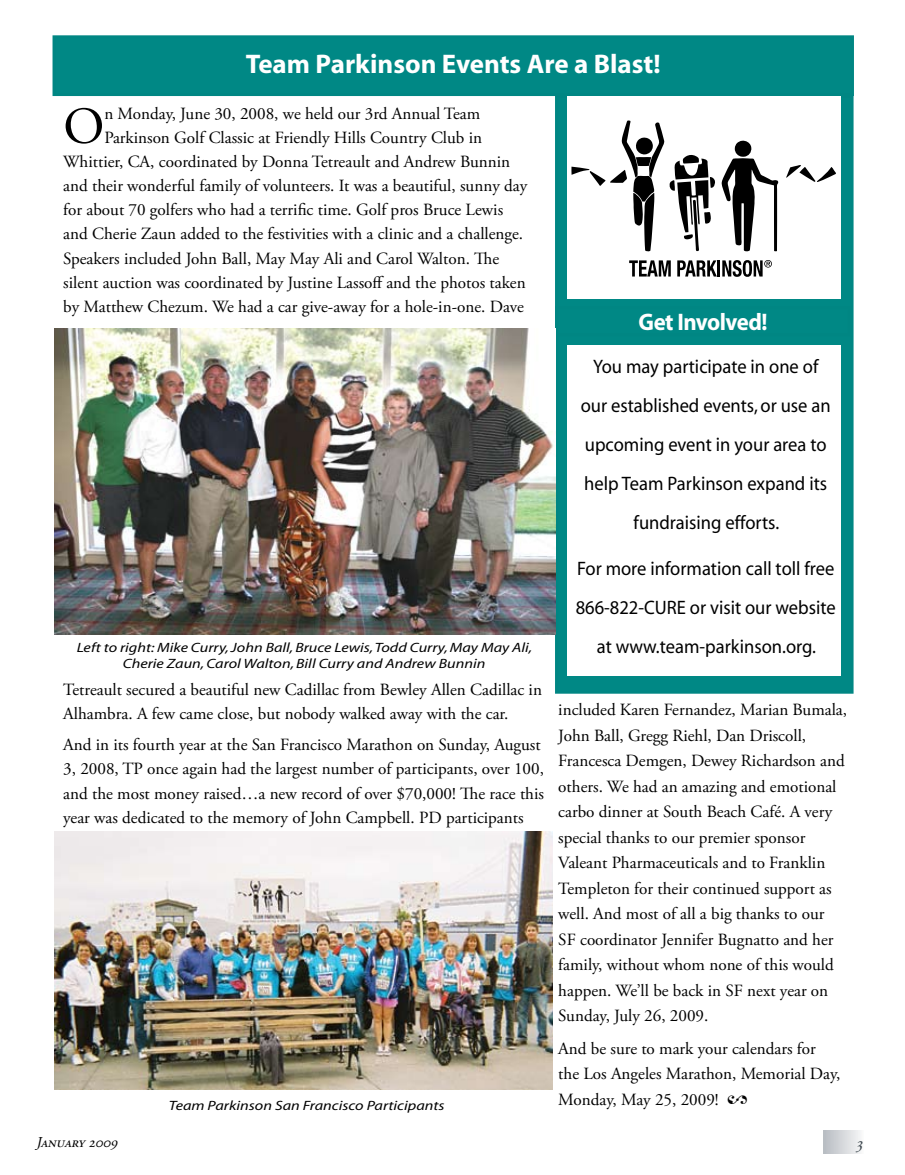
<style>
.page{position:relative;width:905px;height:1175px;background:#fff}
.page>*{position:absolute;margin:0;border:0;box-sizing:border-box;transform-origin:0 0}
.t1{font:51.75px "Adobe Garamond Pro";color:#000}
.t2{font:700 27px "Myriad";color:#fff}
.t3{font:700 24px "Myriad";letter-spacing:-.02em;color:#fff;scale:.95 1}
.t4{font:19.5px/39px "Myriad";color:#000;text-align:center;scale:.95 1}
.t5{font:italic 18px "Adobe Garamond Regular SC";color:#3e484f}
.t6{font:17.1px/25.5px "Adobe Garamond Pro";color:#000}
.t7{font:italic 15px "Adobe Garamond Regular SC";color:#000}
.t8{font:italic 13.5px/16.2px "Myriad";color:#000;text-align:center;scale:1.2 1}
</style>
<div class="page">
<div style="left:824px;top:1130px;width:40px;height:24px;background:linear-gradient(to right,#b8bcc3,#f7f8f8)"></div>
<div style="left:555px;top:94px;width:298px;height:599px;background:#008885"></div>
<div style="left:567px;top:345px;width:274px;height:330px;background:#fff"></div>
<div style="left:54px;top:37px;width:798px;height:57px;background:#008885"></div>
<div style="left:52px;top:35px;width:802px;height:61px;border:3px solid #008683"></div>
<div style="left:567px;top:96px;width:273px;height:202px;background:#fff"></div>
<svg style="left:629px;top:260px;width:41px;height:16px"></svg>
<svg style="left:677px;top:260px;width:39px;height:16px"></svg>
<hr style="left:717px;top:260px;width:3px;height:16px;background:#000">
<svg style="left:786px;top:165px;width:50px;height:17px"></svg>
<svg style="left:721px;top:140px;width:57px;height:112px"></svg>
<svg style="left:571px;top:120px;width:144px;height:132px"></svg>
<svg style="left:722px;top:260px;width:49px;height:17px"></svg>
<img style="left:54px;top:831px;width:498px;height:258px">
<img style="left:55px;top:329px;width:500px;height:306px">
<h2 class="t2" style="left:246px;top:50px;width:416px">Team Parkinson Events Are a Blast!</h2>
<h1 class="t1" style="left:63px;top:95px;width:43px">O</h1>
<p class="t6" style="left:104px;top:101px;width:377px">n Monday, June 30, 2008, we held our 3rd Annual Team</p>
<p class="t6" style="left:104px;top:125px;width:379px">Parkinson Golf Classic at Friendly Hills Country Club in</p>
<p class="t6" style="left:63px;top:149px;width:448px">Whittier, CA, coordinated by Donna Tetreault and Andrew Bunnin</p>
<p class="t6" style="left:63px;top:173px;width:465px">and their wonderful family of volunteers. It was a beautiful, sunny day</p>
<p class="t6" style="left:63px;top:198px;width:441px">for about 70 golfers who had a terrific time. Golf pros Bruce Lewis</p>
<p class="t6" style="left:63px;top:222px;width:461px">and Cherie Zaun added to the festivities with a clinic and a challenge.</p>
<p class="t6" style="left:63px;top:246px;width:437px">Speakers included John Ball, May May Ali and Carol Walton. The</p>
<p class="t6" style="left:63px;top:270px;width:464px">silent auction was coordinated by Justine Lassoff and the photos taken</p>
<p class="t6" style="left:63px;top:294px;width:462px">by Matthew Chezum. We had a car give-away for a hole-in-one. Dave</p>
<p class="t8" style="left:77px;top:639px;width:381px">Left to right: Mike Curry, John Ball, Bruce Lewis, Todd Curry, May May Ali,<br>Cherie Zaun, Carol Walton, Bill Curry and Andrew Bunnin</p>
<p class="t6" style="left:63px;top:678px;width:480px;line-height:24.2px">Tetreault secured a beautiful new Cadillac from Bewley Allen Cadillac in<br>Alhambra. A few came close, but nobody walked away with the car.</p>
<p class="t6" style="left:63px;top:733px;width:482px;line-height:24.2px">And in its fourth year at the San Francisco Marathon on Sunday, August 3, 2008, TP once again had the largest number of participants, over 100, and the most money raised…a new record of over $70,000! The race this year was dedicated to the memory of John Campbell. PD participants</p>
<p class="t8" style="left:169px;top:1098px;width:231px">Team Parkinson San Francisco Participants</p>
<h3 class="t3" style="left:638px;top:310px;width:137px">Get Involved!</h3>
<p class="t4" style="left:580px;top:348px;width:264px">You may participate in one of our established events, or use an upcoming event in your area to help Team Parkinson expand its fundraising efforts.</p>
<p class="t4" style="left:575px;top:550px;width:275px">For more information call toll free<br>866-822-CURE or visit our website at www.team-parkinson.org.</p>
<p class="t6" style="left:558px;top:697px;width:290px">included Karen Fernandez, Marian Bumala, John Ball, Gregg Riehl, Dan Driscoll, Francesca Demgen, Dewey Richardson and others. We had an amazing and emotional carbo dinner at South Beach Café. A very special thanks to our premier sponsor Valeant Pharmaceuticals and to Franklin Templeton for their continued support as well. And most of all a big thanks to our<br>SF coordinator Jennifer Bugnatto and her family, without whom none of this would happen. We’ll be back in SF next year on Sunday, July 26, 2009.</p>
<p class="t6" style="left:558px;top:1036px;width:283px">And be sure to mark your calendars for the Los Angeles Marathon, Memorial Day,<br>Monday, May 25, 2009! 2</p>
<p class="t7" style="left:36px;top:1134px;width:86px">January2009</p>
<p class="t5" style="left:855px;top:1133px;width:13px">3</p>
</div>
